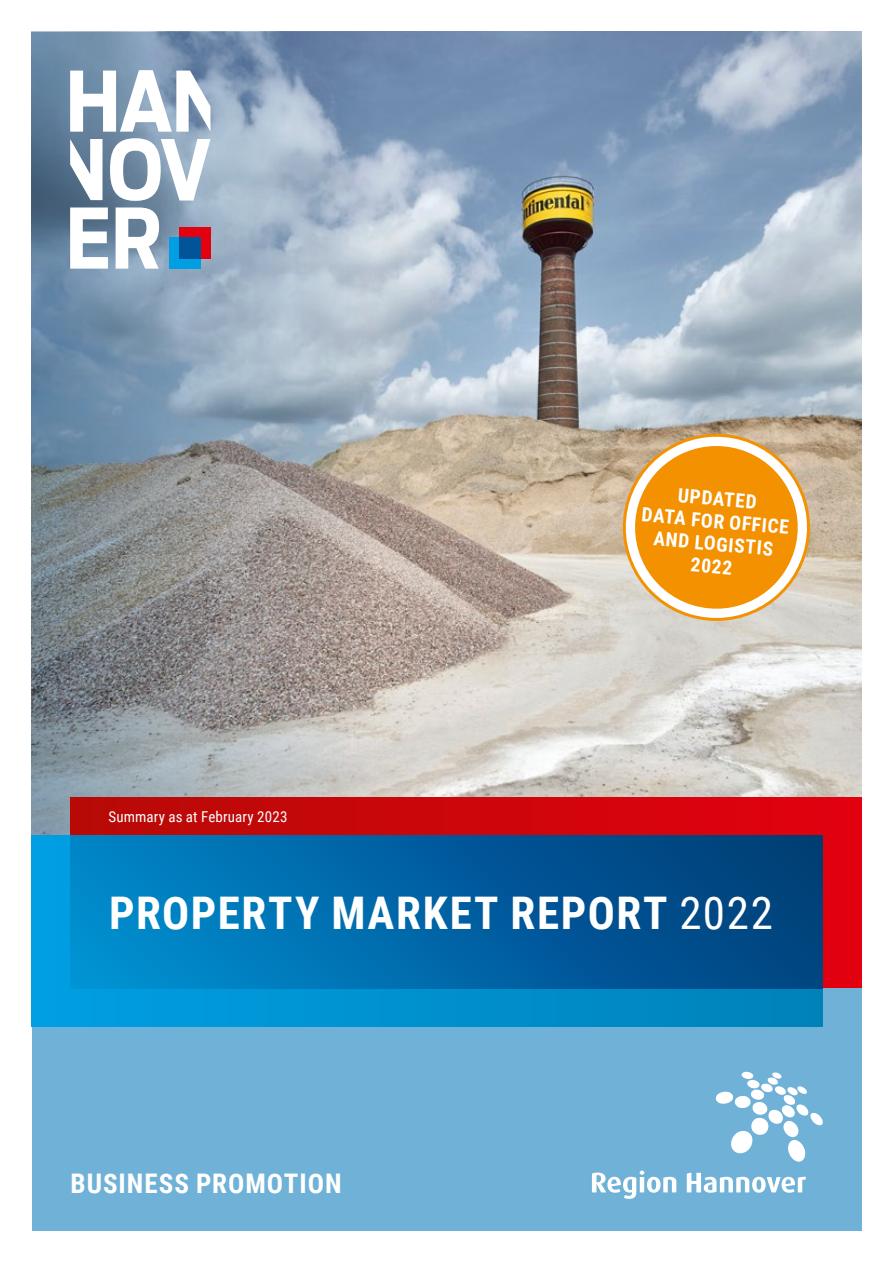
<style>
.page{position:relative;width:893px;height:1263px;background:#fff}
.page>*{position:absolute;margin:0;border:0;box-sizing:border-box;transform-origin:0 0}
.t1{font:700 45px "Roboto Condensed";letter-spacing:.035em;color:#fff}
.t2{font:700 27px "Roboto Condensed";letter-spacing:.035em;color:#fff}
.t3{font:700 19.5px/22.5px "Roboto Condensed";color:#fff;text-align:center}
.t4{font:15px "Roboto Condensed";letter-spacing:.01em;color:#fff}
.s1{font-weight:400}
</style>
<div class="page">
<img style="left:376px;top:32px;width:485px;height:765px">
<svg style="left:32px;top:32px;width:344px;height:804px;background:#909ca7"></svg>
<svg style="left:610px;top:421px;width:213px;height:209px;background:#e4ae5f"></svg>
<svg style="left:70px;top:797px;width:791px;height:192px;background:#cb060e"></svg>
<div style="left:32px;top:989px;width:829px;height:242px;background:#70b1d7"></div>
<div style="left:32px;top:836px;width:791px;height:191px;background:linear-gradient(to right,#009fe3,#0082b9)"></div>
<div style="left:70px;top:836px;width:753px;height:153px;background:linear-gradient(to right,#008bce,#003c78)"></div>
<svg style="left:592px;top:1170px;width:84px;height:29px"></svg>
<svg style="left:687px;top:1173px;width:119px;height:20px"></svg>
<svg style="left:715px;top:1072px;width:108px;height:90px"></svg>
<div style="left:169px;top:237px;width:31px;height:32px;background:#009ee3"></div>
<div style="left:179px;top:227px;width:31px;height:32px;background:#e3000f"></div>
<div style="left:179px;top:237px;width:21px;height:22px;background:#005497"></div>
<svg style="left:70px;top:207px;width:38px;height:62px"></svg>
<svg style="left:116px;top:207px;width:43px;height:62px"></svg>
<svg style="left:70px;top:139px;width:32px;height:61px"></svg>
<svg style="left:110px;top:138px;width:100px;height:63px"></svg>
<svg style="left:70px;top:70px;width:140px;height:62px"></svg>
<p class="t4" style="left:108px;top:806px;width:181px">Summary as at February 2023</p>
<p class="t3" style="left:645px;top:480px;width:149px;rotate:5deg">UPDATED<br>DATA FOR OFFICE<br>AND LOGISTIS<br>2022</p>
<h1 class="t1" style="left:109px;top:881px;width:665px">PROPERTY MARKET REPORT <span class="s1">2022</span></h1>
<h2 class="t2" style="left:71px;top:1164px;width:272px">BUSINESS PROMOTION</h2>
</div>
